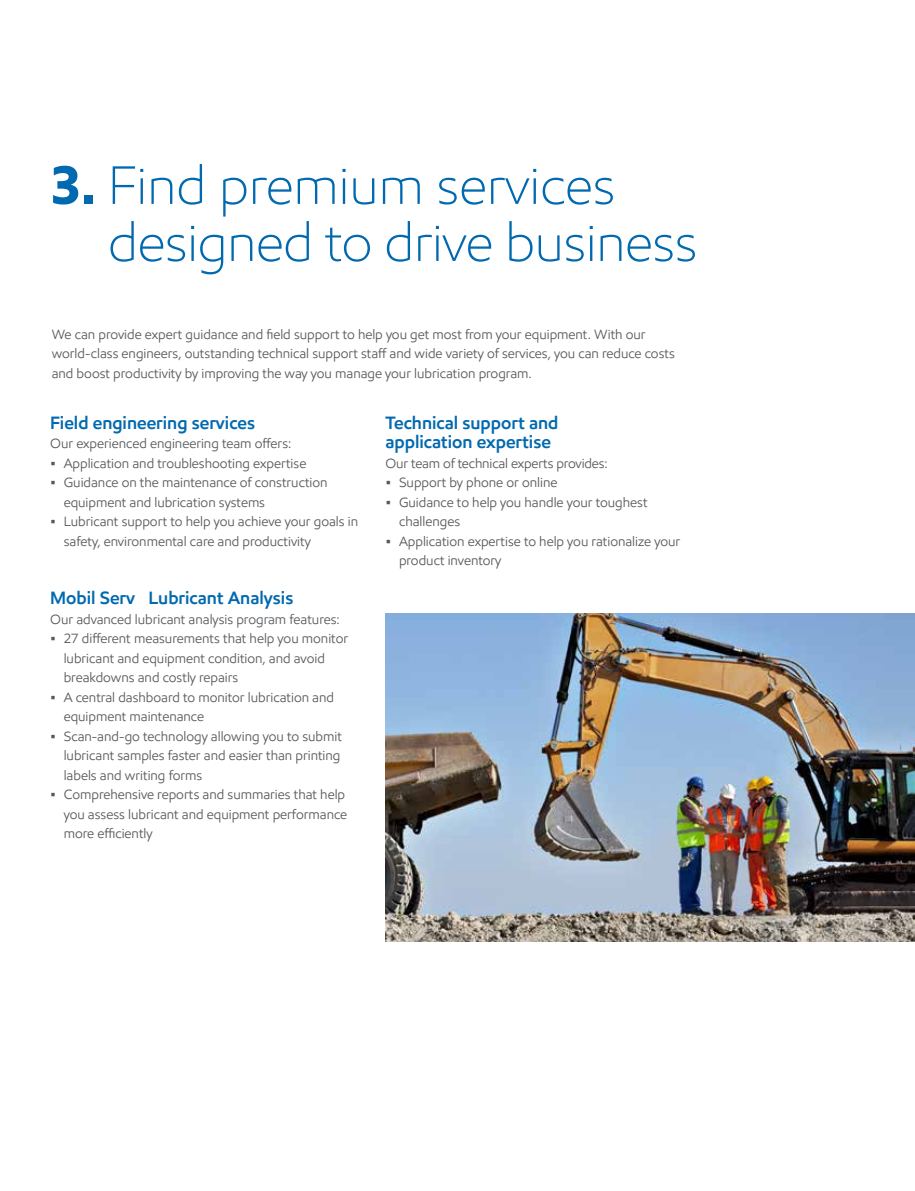
<style>
.page{position:relative;width:915px;height:1191px;background:#fff}
.page>*{position:absolute;margin:0;border:0;box-sizing:border-box;transform-origin:0 0}
.t1{font:300 54px/57px "E Mprint";letter-spacing:-.005em;color:#0069af}
.t2{font:600 18px/19.5px "E Mprint";color:#0069af}
.t3{font:13.5px/19.5px "E Mprint";color:#58595c}
.s1{font-weight:700}
</style>
<div class="page">
<img style="left:385px;top:613px;width:529px;height:328px">
<h1 class="t1" style="left:108px;top:156px;width:590px;text-indent:-58px"><span class="s1">3.</span> Find premium services designed to drive business</h1>
<p class="t3" style="left:52px;top:324px;width:624px">We can provide expert guidance and field support to help you get most from your equipment. With our world-class engineers, outstanding technical support staff and wide variety of services, you can reduce costs and boost productivity by improving the way you manage your lubrication program.</p>
<h2 class="t2" style="left:50px;top:412px;width:206px">Field engineering services</h2>
<p class="t3" style="left:50px;top:433px;width:242px">Our experienced engineering team offers:</p>
<p class="t3" style="left:50px;top:453px;width:257px">• Application and troubleshooting expertise</p>
<p class="t3" style="left:64px;top:472px;width:265px;text-indent:-14px">• Guidance on the maintenance of construction equipment and lubrication systems</p>
<p class="t3" style="left:64px;top:511px;width:296px;text-indent:-14px">• Lubricant support to help you achieve your goals in safety, environmental care and productivity</p>
<h2 class="t2" style="left:50px;top:588px;width:244px">Mobil Serv℠ Lubricant Analysis</h2>
<p class="t3" style="left:50px;top:609px;width:291px">Our advanced lubricant analysis program features:</p>
<p class="t3" style="left:64px;top:628px;width:286px;text-indent:-14px">• 27 different measurements that help you monitor lubricant and equipment condition, and avoid breakdowns and costly repairs</p>
<p class="t3" style="left:64px;top:687px;width:272px;text-indent:-14px">• A central dashboard to monitor lubrication and equipment maintenance</p>
<p class="t3" style="left:64px;top:726px;width:279px;text-align:justify;text-indent:-14px">• Scan-and-go technology allowing you to submit lubricant samples faster and easier than printing labels and writing forms</p>
<p class="t3" style="left:64px;top:784px;width:285px;text-indent:-14px">• Comprehensive reports and summaries that help you assess lubricant and equipment performance more efficiently</p>
<h2 class="t2" style="left:385px;top:412px;width:174px">Technical support and application expertise</h2>
<p class="t3" style="left:385px;top:453px;width:223px">Our team of technical experts provides:</p>
<p class="t3" style="left:385px;top:472px;width:173px">• Support by phone or online</p>
<p class="t3" style="left:399px;top:492px;width:250px;text-indent:-14px">• Guidance to help you handle your toughest challenges</p>
<p class="t3" style="left:399px;top:531px;width:282px;text-indent:-14px">• Application expertise to help you rationalize your product inventory</p>
</div>
